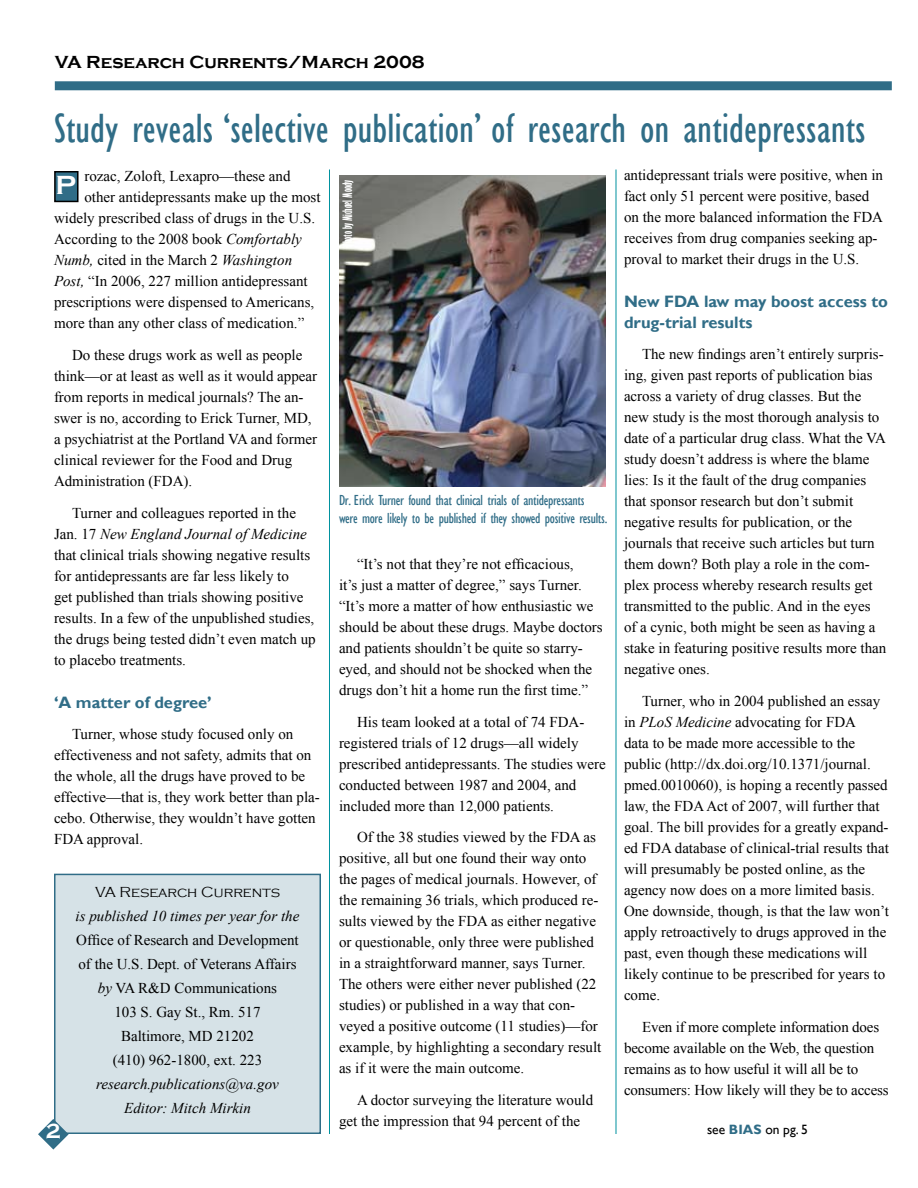
<style>
.page{position:relative;width:918px;height:1188px;background:#fff}
.page>*{position:absolute;margin:0;border:0;box-sizing:border-box;transform-origin:0 0}
.t1{font:condensed 42px "Gill Sans";color:#306d87}
.t2{font:700 27px "Copperplate Gothic";color:#fff}
.t3{font:700 21px "Copperplate Gothic";color:#fff}
.t4{font:700 18px "Copperplate Gothic";color:#000}
.t5{font:700 16.5px/21px "Gill Sans";color:#306d87}
.t6{font:15px/21px "Times New Roman";color:#000}
.t7{font:condensed 15px/18px "Gill Sans";letter-spacing:-.02em;color:#306d87}
.t8{font:italic 15px/24px "Times New Roman";color:#000;text-align:center}
.t9{font:300 15px "Copperplate Gothic";color:#000}
.t10{font:13.5px "Gill Sans";color:#000}
.t11{font:700 extra-condensed 12px "Gill Sans";color:#fff}
.s1{font-style:italic}
.s2{font-weight:700;color:#306d87}
</style>
<div class="page">
<div style="left:55px;top:874px;width:265px;height:259px;background:#d6e2e7"></div>
<div style="left:54px;top:874px;width:267px;height:260px;border:2px solid #306d87"></div>
<div style="left:55px;top:81px;width:837px;height:9px;background:#306d87"></div>
<svg style="left:38px;top:1119px;width:31px;height:31px"></svg>
<img style="left:339px;top:176px;width:267px;height:310px">
<div style="left:55px;top:172px;width:23px;height:29px;background:#306d87"></div>
<div style="left:54px;top:171px;width:25px;height:31px;border:2px solid #000"></div>
<hr style="left:329px;top:170px;width:1px;height:964px;background:#00929f">
<hr style="left:616px;top:170px;width:1px;height:964px;background:#00929f">
<p class="t4" style="left:55px;top:52px;width:372px">VA Research Currents/March 2008</p>
<h1 class="t1" style="left:54px;top:103px;width:813px">Study reveals ‘selective publication’ of research on antidepressants</h1>
<h2 class="t2" style="left:56px;top:170px;width:22px">P</h2>
<p class="t6" style="left:84px;top:166px;width:208px">rozac, Zoloft, Lexapro—these and</p>
<p class="t6" style="left:84px;top:187px;width:238px">other antidepressants make up the most</p>
<p class="t6" style="left:54px;top:208px;width:263px">widely prescribed class of drugs in the U.S.</p>
<p class="t6" style="left:54px;top:229px;width:249px">According to the 2008 book <span class="s1">Comfortably</span></p>
<p class="t6" style="left:54px;top:250px;width:240px"><span class="s1">Numb,</span> cited in the March 2 <span class="s1">Washington</span></p>
<p class="t6" style="left:54px;top:271px;width:255px"><span class="s1">Post,</span> “In 2006, 227 million antidepressant</p>
<p class="t6" style="left:54px;top:292px;width:262px">prescriptions were dispensed to Americans,</p>
<p class="t6" style="left:54px;top:313px;width:252px">more than any other class of medication.”</p>
<p class="t6" style="left:54px;top:344px;width:265px;text-indent:18px">Do these drugs work as well as people think—or at least as well as it would appear from reports in medical journals? The an&shy;swer is no, according to Erick Turner, MD, a psychiatrist at the Portland VA and former clinical reviewer for the Food and Drug Administration (FDA).</p>
<p class="t6" style="left:54px;top:502px;width:263px;text-indent:18px">Turner and colleagues reported in the Jan. 17 <span class="s1">New England Journal of Medicine </span>that clinical trials showing negative results for antidepressants are far less likely to<br>get published than trials showing positive results. In a few of the unpublished studies, the drugs being tested didn’t even match up to placebo treatments.</p>
<p class="t5" style="left:54px;top:692px;width:159px">‘A matter of degree’</p>
<p class="t6" style="left:54px;top:724px;width:267px;text-indent:18px">Turner, whose study focused only on effectiveness and not safety, admits that on the whole, all the drugs have proved to be effective—that is, they work better than pla&shy;cebo. Otherwise, they wouldn’t have gotten FDA approval.</p>
<p class="t6" style="left:624px;top:164px;width:261px">antidepressant trials were positive, when in fact only 51 percent were positive, based on the more balanced information the FDA receives from drug companies seeking ap&shy;proval to market their drugs in the U.S.</p>
<p class="t5" style="left:624px;top:291px;width:266px">New FDA law may boost access to drug-trial results</p>
<p class="t6" style="left:624px;top:344px;width:264px;text-indent:18px">The new findings aren’t entirely surpris&shy;ing, given past reports of publication bias across a variety of drug classes. But the new study is the most thorough analysis to date of a particular drug class. What the VA study doesn’t address is where the blame lies: Is it the fault of the drug companies that sponsor research but don’t submit negative results for publication, or the journals that receive such articles but turn them down? Both play a role in the com&shy;plex process whereby research results get transmitted to the public. And in the eyes of a cynic, both might be seen as having a stake in featuring positive results more than negative ones.</p>
<p class="t6" style="left:624px;top:690px;width:267px;text-indent:18px">Turner, who in 2004 published an essay in <span class="s1">PLoS Medicine</span> advocating for FDA<br>data to be made more accessible to the public (http://dx.doi.org/10.1371/journal. pmed.0010060), is hoping a recently passed law, the FDA Act of 2007, will further that goal. The bill provides for a greatly expand&shy;ed FDA database of clinical-trial results that will presumably be posted online, as the agency now does on a more limited basis.<br>One downside, though, is that the law won’t apply retroactively to drugs approved in the past, even though these medications will likely continue to be prescribed for years to come.</p>
<p class="t6" style="left:624px;top:1016px;width:266px;text-indent:18px">Even if more complete information does become available on the Web, the question remains as to how useful it will all be to consumers: How likely will they be to access</p>
<p class="t11" style="left:340px;top:247px;width:68px;rotate:-90deg">Photo by Michael Moody</p>
<p class="t7" style="left:339px;top:492px;width:270px">Dr. Erick Turner found that clinical trials of antidepressants<br>were more likely to be published if they showed positive results.</p>
<p class="t6" style="left:339px;top:553px;width:265px;text-indent:18px">“It’s not that they’re not efficacious,<br>it’s just a matter of degree,” says Turner. “It’s more a matter of how enthusiastic we should be about these drugs. Maybe doctors and patients shouldn’t be quite so starry&shy;eyed, and should not be shocked when the drugs don’t hit a home run the first time.”</p>
<p class="t6" style="left:339px;top:711px;width:268px;text-indent:18px">His team looked at a total of 74 FDA&shy;registered trials of 12 drugs—all widely prescribed antidepressants. The studies were conducted between 1987 and 2004, and included more than 12,000 patients.</p>
<p class="t6" style="left:339px;top:827px;width:264px;text-indent:18px">Of the 38 studies viewed by the FDA as positive, all but one found their way onto the pages of medical journals. However, of the remaining 36 trials, which produced re&shy;sults viewed by the FDA as either negative or questionable, only three were published in a straightforward manner, says Turner.<br>The others were either never published (22 studies) or published in a way that con&shy;veyed a positive outcome (11 studies)—for example, by highlighting a secondary result as if it were the main outcome.</p>
<p class="t6" style="left:339px;top:1089px;width:256px;text-indent:18px">A doctor surveying the literature would get the impression that 94 percent of the</p>
<p class="t9" style="left:95px;top:884px;width:186px">VA Research Currents</p>
<p class="t8" style="left:76px;top:904px;width:225px">is published 10 times per year for the</p>
<p class="t6" style="left:76px;top:928px;width:224px;line-height:24px;text-align:center">Office of Research and Development of the U.S. Dept. of Veterans Affairs <span class="s1">by</span> VA R&amp;D Communications<br>103 S. Gay St., Rm. 517<br>Baltimore, MD 21202<br>(410) 962-1800, ext. 223</p>
<p class="t8" style="left:96px;top:1072px;width:184px">research.publications@va.gov<br>Editor: Mitch Mirkin</p>
<h3 class="t3" style="left:46px;top:1120px;width:16px">2</h3>
<p class="t10" style="left:707px;top:1121px;width:102px">see <span class="s2">BIAS</span> on pg. 5</p>
</div>
